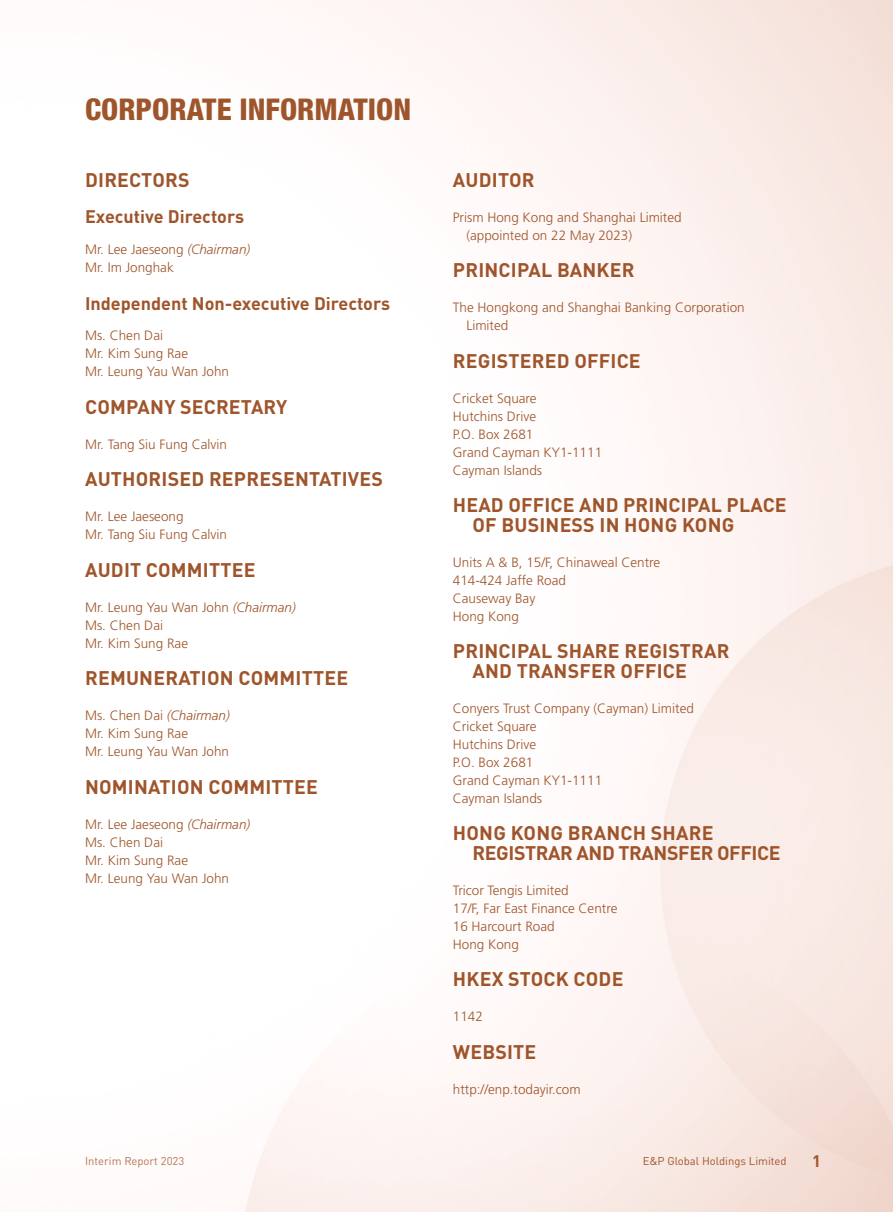
<style>
.page{position:relative;width:893px;height:1212px;background:#fff}
.page>*{position:absolute;margin:0;border:0;box-sizing:border-box;transform-origin:0 0}
.t1{font:800 condensed 30px "Helvetica Neue LT Std";color:#9f552b}
.t2{font:700 19.5px/19.5px "DINOT";letter-spacing:.01em;color:#9f552b}
.t3{font:700 19.5px/19.5px "DINOT";letter-spacing:-.02em;color:#9f552b}
.t4{font:700 18px "DINOT";color:#9f552b}
.t5{font:700 16.5px "DINOT";color:#9f552b}
.t6{font:300 13.5px/18px "Frutiger LT Std";color:#9f552b}
.t7{font:11.25px "DINOT";color:#9f552b}
.t8{font:11.25px "DINOT";color:#b77552}
.s1{font-style:italic}
</style>
<div class="page">
<h1 class="t1" style="left:85px;top:91px;width:328px">CORPORATE INFORMATION</h1>
<h2 class="t2" style="left:85px;top:168px;width:106px">DIRECTORS</h2>
<h3 class="t4" style="left:85px;top:203px;width:161px">Executive Directors</h3>
<p class="t6" style="left:85px;top:241px;width:167px">Mr. Lee Jaeseong <span class="s1">(Chairman)<br></span>Mr. Im Jonghak</p>
<h3 class="t4" style="left:85px;top:289px;width:307px">Independent Non-executive Directors</h3>
<p class="t6" style="left:85px;top:327px;width:146px">Ms. Chen Dai<br>Mr. Kim Sung Rae<br>Mr. Leung Yau Wan John</p>
<h2 class="t2" style="left:85px;top:395px;width:204px">COMPANY SECRETARY</h2>
<p class="t6" style="left:85px;top:435px;width:144px">Mr. Tang Siu Fung Calvin</p>
<h2 class="t2" style="left:85px;top:468px;width:299px">AUTHORISED REPRESENTATIVES</h2>
<p class="t6" style="left:85px;top:508px;width:144px">Mr. Lee Jaeseong<br>Mr. Tang Siu Fung Calvin</p>
<h2 class="t2" style="left:85px;top:558px;width:172px">AUDIT COMMITTEE</h2>
<p class="t6" style="left:85px;top:598px;width:212px">Mr. Leung Yau Wan John <span class="s1">(Chairman)<br></span>Ms. Chen Dai<br>Mr. Kim Sung Rae</p>
<h2 class="t2" style="left:85px;top:667px;width:265px">REMUNERATION COMMITTEE</h2>
<p class="t6" style="left:85px;top:707px;width:146px">Ms. Chen Dai <span class="s1">(Chairman)<br></span>Mr. Kim Sung Rae<br>Mr. Leung Yau Wan John</p>
<h2 class="t2" style="left:85px;top:775px;width:234px">NOMINATION COMMITTEE</h2>
<p class="t6" style="left:85px;top:815px;width:167px">Mr. Lee Jaeseong <span class="s1">(Chairman)<br></span>Ms. Chen Dai<br>Mr. Kim Sung Rae<br>Mr. Leung Yau Wan John</p>
<h2 class="t2" style="left:453px;top:168px;width:83px">AUDITOR</h2>
<p class="t6" style="left:466px;top:208px;width:217px;text-indent:-14px">Prism Hong Kong and Shanghai Limited (appointed on 22 May 2023)</p>
<h2 class="t2" style="left:453px;top:259px;width:183px">PRINCIPAL BANKER</h2>
<p class="t6" style="left:466px;top:299px;width:280px;text-indent:-14px">The Hongkong and Shanghai Banking Corporation<br>Limited</p>
<h2 class="t2" style="left:453px;top:349px;width:189px">REGISTERED OFFICE</h2>
<p class="t6" style="left:453px;top:389px;width:151px">Cricket Square<br>Hutchins Drive<br>P.O. Box 2681<br>Grand Cayman KY1-1111<br>Cayman Islands</p>
<h2 class="t2" style="left:472px;top:494px;width:316px;text-indent:-20px">HEAD OFFICE AND PRINCIPAL PLACE<br>OF BUSINESS IN HONG KONG</h2>
<p class="t6" style="left:453px;top:553px;width:209px">Units A &amp; B, 15/F, Chinaweal Centre<br>414-424 Jaffe Road<br>Causeway Bay<br>Hong Kong</p>
<h2 class="t2" style="left:472px;top:640px;width:259px;text-indent:-20px">PRINCIPAL SHARE REGISTRAR<br>AND TRANSFER OFFICE</h2>
<p class="t6" style="left:453px;top:699px;width:243px">Conyers Trust Company (Cayman) Limited<br>Cricket Square<br>Hutchins Drive<br>P.O. Box 2681<br>Grand Cayman KY1-1111<br>Cayman Islands</p>
<h2 class="t3" style="left:472px;top:822px;width:310px;text-indent:-20px">HONG KONG BRANCH SHARE<br>REGISTRAR AND TRANSFER OFFICE</h2>
<p class="t6" style="left:453px;top:881px;width:166px">Tricor Tengis Limited<br>17/F, Far East Finance Centre<br>16 Harcourt Road<br>Hong Kong</p>
<h2 class="t2" style="left:453px;top:968px;width:172px">HKEX STOCK CODE</h2>
<p class="t6" style="left:453px;top:1008px;width:32px">1142</p>
<h2 class="t2" style="left:453px;top:1040px;width:85px">WEBSITE</h2>
<p class="t6" style="left:453px;top:1080px;width:129px">http://enp.todayir.com</p>
<p class="t8" style="left:85px;top:1153px;width:101px">Interim Report 2023</p>
<p class="t7" style="left:643px;top:1153px;width:145px">E&amp;P Global Holdings Limited</p>
<p class="t5" style="left:812px;top:1148px;width:10px">1</p>
</div>
